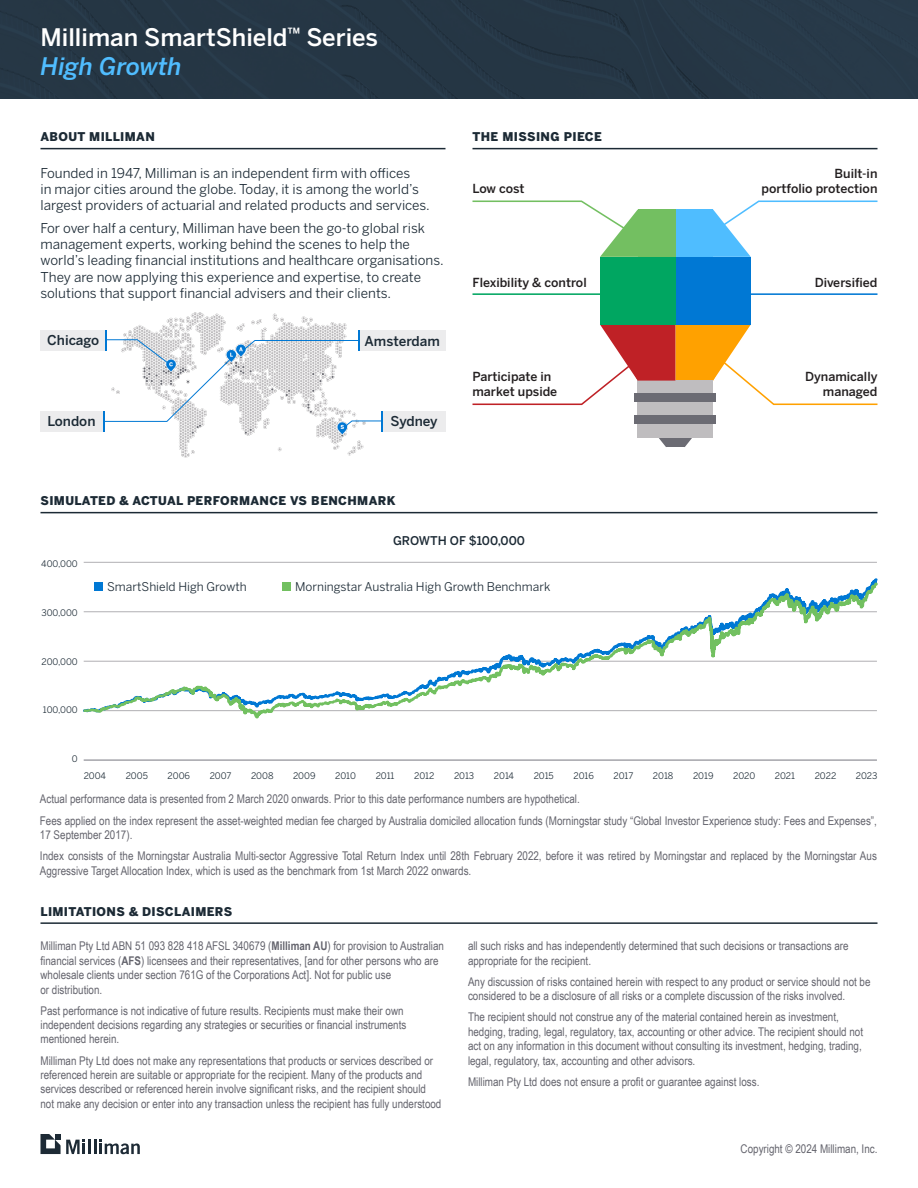
<style>
.page{position:relative;width:918px;height:1188px;background:#fff}
.page>*{position:absolute;margin:0;border:0;box-sizing:border-box;transform-origin:0 0}
.Title1{font:500 24px "Benton Sans";color:#fff}
.Title1-2{font:italic 500 24px "Benton Sans";color:#50bdff}
.Title1-3{font:13.5px/16.2px "Benton Sans";color:#1c2a35}
.Title1-4{font:500 13.5px "Benton Sans";color:#1c2a35}
.Body_Copy{font:500 12.45px/14.9px "Benton Sans";color:#231f20;text-align:right}
.Body_Copy-2{font:12px/14.4px "Arial Narrow";color:#64646d}
.Title1-5{font:12px/14.4px "Arial Narrow";color:#64646d}
.Header3{font:900 12px "Benton Sans";letter-spacing:.03em;color:#1c2a35}
.Chart_-_tag1{font:12px "Benton Sans";color:#1c2a35}
.Chart_-_tag1-2{font:500 12px "Benton Sans";color:#1c2a35}
.Chart_-_tag1-3{font:9px "Benton Sans";color:#1c2a35}
.s1{font-weight:700}
</style>
<div class="page">
<div style="left:0;top:0;width:918px;height:99px;background:#253644"></div>
<hr style="left:40px;top:148px;width:406px;height:1px;background:#1c2a35">
<hr style="left:40px;top:512px;width:838px;height:1px;background:#1c2a35">
<hr style="left:40px;top:922px;width:838px;height:2px;background:#1c2a35">
<hr style="left:472px;top:148px;width:406px;height:1px;background:#1c2a35">
<hr style="left:733px;top:293px;width:144px;height:2px;background:#0078d4">
<hr style="left:472px;top:293px;width:160px;height:2px;background:#00a661">
<div style="left:666px;top:436px;width:9px;height:11px;background:#6b6b73"></div>
<svg style="left:659px;top:438px;width:7px;height:9px"></svg>
<div style="left:675px;top:436px;width:10px;height:11px;background:#6b6b73"></div>
<svg style="left:685px;top:438px;width:7px;height:9px"></svg>
<div style="left:675px;top:209px;width:38px;height:48px;background:#4fbdff"></div>
<svg style="left:713px;top:200px;width:165px;height:57px"></svg>
<div style="left:675px;top:257px;width:76px;height:68px;background:#0078d4"></div>
<div style="left:638px;top:381px;width:75px;height:57px;background:#bfbdbf"></div>
<div style="left:635px;top:415px;width:81px;height:9px;background:#6b6b73"></div>
<div style="left:638px;top:209px;width:37px;height:48px;background:#73bf61"></div>
<svg style="left:472px;top:200px;width:166px;height:57px"></svg>
<svg style="left:472px;top:325px;width:406px;height:81px"></svg>
<div style="left:600px;top:257px;width:75px;height:68px;background:#00a661"></div>
<hr style="left:88px;top:1140px;width:3px;height:14px;background:#1d2a35">
<svg style="left:94px;top:1140px;width:46px;height:14px"></svg>
<svg style="left:41px;top:1134px;width:44px;height:20px"></svg>
<div style="left:40px;top:330px;width:65px;height:21px;background:#ececed"></div>
<div style="left:360px;top:330px;width:86px;height:21px;background:#ececed"></div>
<div style="left:383px;top:412px;width:63px;height:20px;background:#ececed"></div>
<div style="left:40px;top:411px;width:63px;height:21px;background:#ececed"></div>
<img style="left:123px;top:312px;width:241px;height:145px">
<hr style="left:105px;top:330px;width:2px;height:21px;background:#0078d4">
<hr style="left:358px;top:330px;width:2px;height:21px;background:#0078d4">
<hr style="left:103px;top:411px;width:2px;height:21px;background:#0078d4">
<hr style="left:381px;top:412px;width:2px;height:20px;background:#0078d4">
<svg style="left:105px;top:339px;width:127px;height:83px"></svg>
<svg style="left:244px;top:340px;width:114px;height:10px"></svg>
<svg style="left:344px;top:420px;width:37px;height:7px"></svg>
<svg style="left:83px;top:578px;width:795px;height:346px"></svg>
<p class="Title1" style="left:40px;top:22px;width:339px">Milliman SmartShield<sup>™</sup> Series</p>
<p class="Title1-2" style="left:40px;top:51px;width:143px">High Growth</p>
<p class="Header3" style="left:40px;top:129px;width:116px">ABOUT MILLIMAN</p>
<p class="Title1-3" style="left:40px;top:165px;width:391px">Founded in 1947, Milliman is an independent firm with offices<br>in major cities around the globe. Today, it is among the world’s largest providers of actuarial and related products and services.</p>
<p class="Title1-3" style="left:40px;top:220px;width:405px">For over half a century, Milliman have been the go-to global risk management experts, working behind the scenes to help the world’s leading financial institutions and healthcare organisations.<br>They are now applying this experience and expertise, to create solutions that support financial advisers and their clients.</p>
<p class="Title1-4" style="left:47px;top:332px;width:54px">Chicago</p>
<p class="Title1-4" style="left:365px;top:332px;width:77px">Amsterdam</p>
<p class="Title1-4" style="left:47px;top:413px;width:50px">London</p>
<p class="Title1-4" style="left:391px;top:413px;width:49px">Sydney</p>
<p class="Header3" style="left:40px;top:493px;width:357px">SIMULATED &amp; ACTUAL PERFORMANCE VS BENCHMARK</p>
<p class="Header3" style="left:472px;top:129px;width:131px">THE MISSING PIECE</p>
<p class="Body_Copy" style="left:834px;top:167px;width:45px">Built-in</p>
<p class="Body_Copy" style="left:472px;top:181px;width:53px">Low cost</p>
<p class="Body_Copy" style="left:762px;top:181px;width:117px">portfolio protection</p>
<p class="Body_Copy" style="left:472px;top:275px;width:116px">Flexibility &amp; control</p>
<p class="Body_Copy" style="left:815px;top:275px;width:64px">Diversified</p>
<p class="Body_Copy" style="left:472px;top:369px;width:86px;text-align:left">Participate in market upside</p>
<p class="Body_Copy" style="left:805px;top:369px;width:74px">Dynamically managed</p>
<p class="Chart_-_tag1-3" style="left:41px;top:558px;width:38px">400,000</p>
<p class="Chart_-_tag1-3" style="left:41px;top:607px;width:38px">300,000</p>
<p class="Chart_-_tag1-3" style="left:41px;top:656px;width:38px">200,000</p>
<p class="Chart_-_tag1-3" style="left:43px;top:705px;width:36px">100,000</p>
<p class="Chart_-_tag1-3" style="left:72px;top:754px;width:7px">0</p>
<p class="Chart_-_tag1-2" style="left:393px;top:533px;width:133px">GROWTH OF $100,000</p>
<p class="Chart_-_tag1" style="left:107px;top:579px;width:141px">SmartShield High Growth</p>
<p class="Chart_-_tag1" style="left:295px;top:579px;width:257px">Morningstar Australia High Growth Benchmark</p>
<p class="Chart_-_tag1-3" style="left:84px;top:770px;width:24px">2004</p>
<p class="Chart_-_tag1-3" style="left:126px;top:770px;width:24px">2005</p>
<p class="Chart_-_tag1-3" style="left:168px;top:770px;width:24px">2006</p>
<p class="Chart_-_tag1-3" style="left:210px;top:770px;width:23px">2007</p>
<p class="Chart_-_tag1-3" style="left:251px;top:770px;width:24px">2008</p>
<p class="Chart_-_tag1-3" style="left:293px;top:770px;width:24px">2009</p>
<p class="Chart_-_tag1-3" style="left:335px;top:770px;width:22px">2010</p>
<p class="Chart_-_tag1-3" style="left:376px;top:770px;width:20px">2011</p>
<p class="Chart_-_tag1-3" style="left:414px;top:770px;width:22px">2012</p>
<p class="Chart_-_tag1-3" style="left:454px;top:770px;width:22px">2013</p>
<p class="Chart_-_tag1-3" style="left:494px;top:770px;width:22px">2014</p>
<p class="Chart_-_tag1-3" style="left:534px;top:770px;width:22px">2015</p>
<p class="Chart_-_tag1-3" style="left:574px;top:770px;width:22px">2016</p>
<p class="Chart_-_tag1-3" style="left:614px;top:770px;width:21px">2017</p>
<p class="Chart_-_tag1-3" style="left:653px;top:770px;width:22px">2018</p>
<p class="Chart_-_tag1-3" style="left:693px;top:770px;width:22px">2019</p>
<p class="Chart_-_tag1-3" style="left:733px;top:770px;width:24px">2020</p>
<p class="Chart_-_tag1-3" style="left:775px;top:770px;width:22px">2021</p>
<p class="Chart_-_tag1-3" style="left:815px;top:770px;width:23px">2022</p>
<p class="Chart_-_tag1-3" style="left:856px;top:770px;width:23px">2023</p>
<p class="Title1-5" style="left:40px;top:792px;width:541px">Actual performance data is presented from 2 March 2020 onwards. Prior to this date performance numbers are hypothetical.</p>
<p class="Title1-5" style="left:40px;top:813px;width:839px">Fees applied on the index represent the asset-weighted median fee charged by Australia domiciled allocation funds (Morningstar study “Global Investor Experience study: Fees and Expenses”,<br>17 September 2017).</p>
<p class="Title1-5" style="left:40px;top:848px;width:838px">Index consists of the Morningstar Australia Multi-sector Aggressive Total Return Index until 28th February 2022, before it was retired by Morningstar and replaced by the Morningstar Aus<br>Aggressive Target Allocation Index, which is used as the benchmark from 1st March 2022 onwards.</p>
<p class="Header3" style="left:40px;top:904px;width:193px">LIMITATIONS &amp; DISCLAIMERS</p>
<p class="Body_Copy-2" style="left:40px;top:938px;width:405px">Milliman Pty Ltd ABN 51 093 828 418 AFSL 340679 (<span class="s1">Milliman AU</span>) for provision to Australian financial services (<span class="s1">AFS</span>) licensees and their representatives, [and for other persons who are wholesale clients under section 761G of the Corporations Act]. Not for public use<br>or distribution.</p>
<p class="Body_Copy-2" style="left:40px;top:1003px;width:367px">Past performance is not indicative of future results. Recipients must make their own independent decisions regarding any strategies or securities or financial instruments mentioned herein.</p>
<p class="Body_Copy-2" style="left:40px;top:1053px;width:402px">Milliman Pty Ltd does not make any representations that products or services described or referenced herein are suitable or appropriate for the recipient. Many of the products and services described or referenced herein involve significant risks, and the recipient should not make any decision or enter into any transaction unless the recipient has fully understood</p>
<p class="Body_Copy-2" style="left:468px;top:938px;width:382px">all such risks and has independently determined that such decisions or transactions are appropriate for the recipient.</p>
<p class="Body_Copy-2" style="left:468px;top:974px;width:404px">Any discussion of risks contained herein with respect to any product or service should not be considered to be a disclosure of all risks or a complete discussion of the risks involved.</p>
<p class="Body_Copy-2" style="left:468px;top:1010px;width:397px">The recipient should not construe any of the material contained herein as investment, hedging, trading, legal, regulatory, tax, accounting or other advice. The recipient should not act on any information in this document without consulting its investment, hedging, trading, legal, regulatory, tax, accounting and other advisors.</p>
<p class="Body_Copy-2" style="left:468px;top:1074px;width:293px">Milliman Pty Ltd does not ensure a profit or guarantee against loss.</p>
<p class="Body_Copy-2" style="left:741px;top:1141px;width:138px">Copyright © 2024 Milliman, Inc.</p>
</div>
